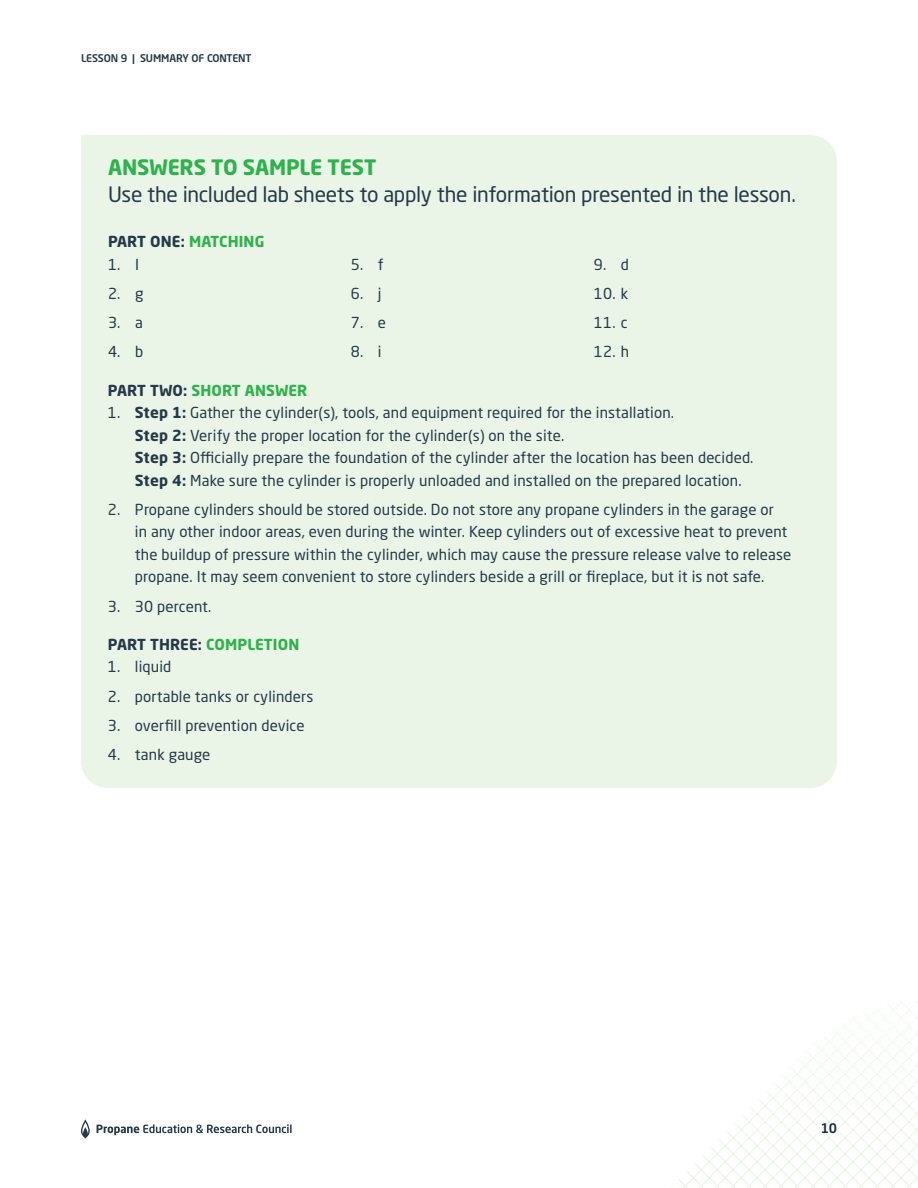
<style>
.page{position:relative;width:918px;height:1188px;background:#fff}
.page>*{position:absolute;margin:0;border:0;box-sizing:border-box;transform-origin:0 0}
.t1{font:21px "Neo Sans W1 G";letter-spacing:-.015em;color:#253948}
.t2{font:700 21px "Neo Sans W1 G";letter-spacing:-.01em;color:#2cb34a}
.t3{font:15px/22.5px "Neo Sans W1 G";letter-spacing:.01em;color:#253948}
.t4{font:700 15px "Neo Sans W1 G";letter-spacing:.01em;color:#253948}
.t5{font:700 15px "Neo Sans W1 G";letter-spacing:.01em;color:#2cb34a}
.t6{font:500 13.2px "Neo Sans W1 G";color:#1c2b39}
.t7{font:500 10.5px "Neo Sans W1 G";letter-spacing:-.01em;color:#253948}
.s1{color:#2cb34a}
.s2{color:#253948}
.s3{font-weight:700}
</style>
<div class="page">
<svg style="left:671px;top:1000px;width:247px;height:188px"></svg>
<svg style="left:81px;top:1119px;width:9px;height:19px"></svg>
<svg style="left:97px;top:1124px;width:195px;height:11px"></svg>
<div style="left:81px;top:135px;width:756px;height:653px;background:#eaf4e7"></div>
<p class="t7" style="left:81px;top:52px;width:172px">LESSON 9 | SUMMARY OF CONTENT</p>
<h1 class="t2" style="left:108px;top:154px;width:270px">ANSWERS TO SAMPLE TEST</h1>
<h1 class="t1" style="left:108px;top:181px;width:689px">Use the included lab sheets to apply the information presented in the lesson.</h1>
<p class="t4" style="left:108px;top:232px;width:158px">PART ONE: <span class="s1">MATCHING</span></p>
<p class="t3" style="left:108px;top:253px;width:33px">1. I</p>
<p class="t3" style="left:108px;top:282px;width:37px">2. g</p>
<p class="t3" style="left:108px;top:311px;width:36px">3. a</p>
<p class="t3" style="left:108px;top:340px;width:37px">4. b</p>
<p class="t3" style="left:351px;top:253px;width:34px">5. f</p>
<p class="t3" style="left:351px;top:282px;width:32px">6. j</p>
<p class="t3" style="left:351px;top:311px;width:37px">7. e</p>
<p class="t3" style="left:351px;top:340px;width:32px">8. i</p>
<p class="t3" style="left:594px;top:253px;width:37px">9. d</p>
<p class="t3" style="left:594px;top:282px;width:36px">10. k</p>
<p class="t3" style="left:594px;top:311px;width:35px">11. c</p>
<p class="t3" style="left:594px;top:340px;width:37px">12. h</p>
<p class="t5" style="left:108px;top:380px;width:201px"><span class="s2">PART TWO:</span> SHORT ANSWER</p>
<p class="t3" style="left:135px;top:401px;width:620px;text-indent:-27px">1. <span class="s3">Step 1:</span> Gather the cylinder(s), tools, and equipment required for the installation.<br><span class="s3">Step 2:</span> Verify the proper location for the cylinder(s) on the site.<br><span class="s3">Step 3:</span> Officially prepare the foundation of the cylinder after the location has been decided.<br><span class="s3">Step 4:</span> Make sure the cylinder is properly unloaded and installed on the prepared location.</p>
<p class="t3" style="left:135px;top:498px;width:658px;text-indent:-27px">2. Propane cylinders should be stored outside. Do not store any propane cylinders in the garage or<br>in any other indoor areas, even during the winter. Keep cylinders out of excessive heat to prevent the buildup of pressure within the cylinder, which may cause the pressure release valve to release propane. It may seem convenient to store cylinders beside a grill or fireplace, but it is not safe.</p>
<p class="t3" style="left:108px;top:595px;width:105px">3. 30 percent.</p>
<p class="t4" style="left:108px;top:635px;width:193px">PART THREE: <span class="s1">COMPLETION</span></p>
<p class="t3" style="left:108px;top:655px;width:65px">1. liquid</p>
<p class="t3" style="left:108px;top:685px;width:207px">2. portable tanks or cylinders</p>
<p class="t3" style="left:108px;top:714px;width:198px">3. overfill prevention device</p>
<p class="t3" style="left:108px;top:743px;width:104px">4. tank gauge</p>
<p class="t6" style="left:821px;top:1120px;width:18px">10</p>
</div>
